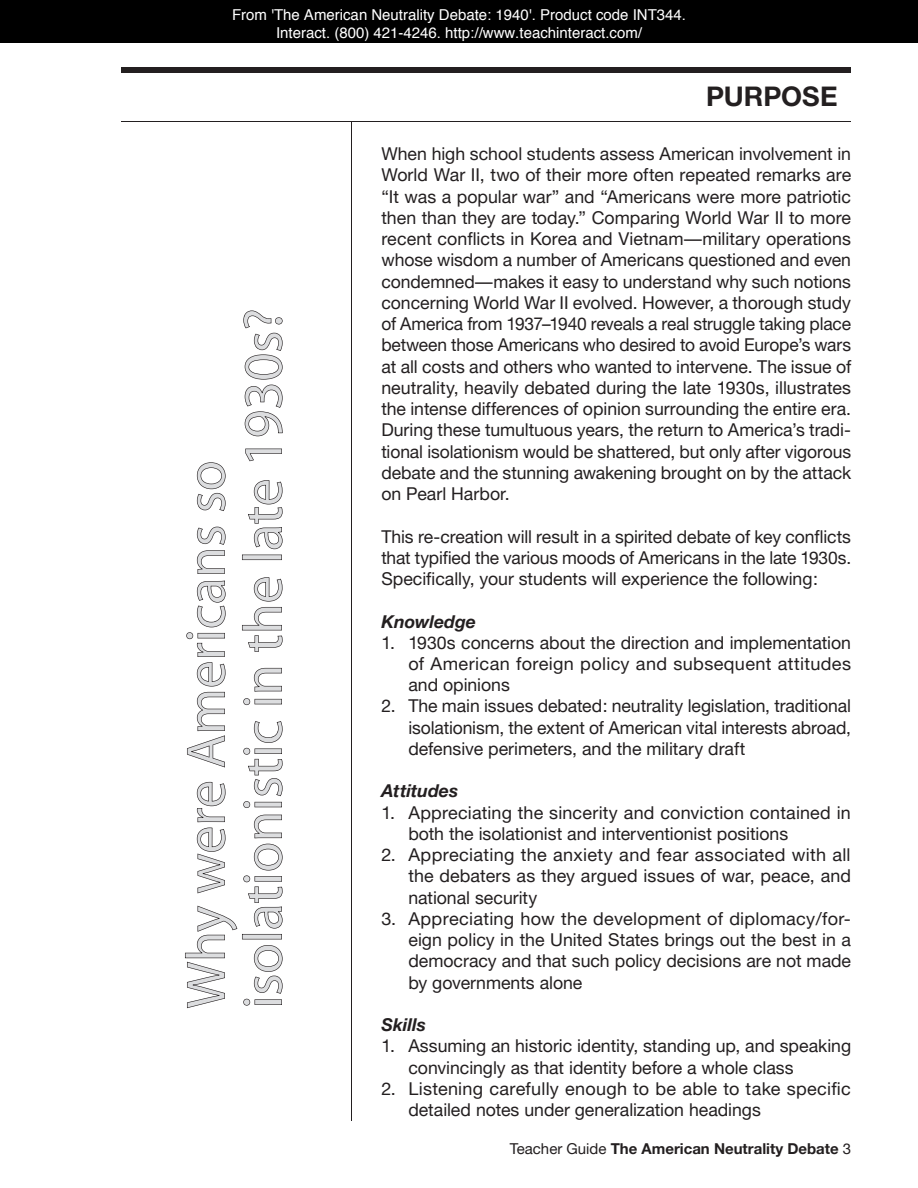
<style>
.page{position:relative;width:918px;height:1188px;background:#fff}
.page>*{position:absolute;margin:0;border:0;box-sizing:border-box;transform-origin:0 0}
.t1{font:700 27px "Helvetica Neue";color:#231f20}
.t2{font:17.7px/21.3px "Helvetica Neue";color:#231f20;text-align:justify}
.t3{font:italic 700 17.7px "Helvetica Neue";color:#231f20}
.t4{font:15px/17.4px "Helvetica";color:#fff;text-align:center}
.t5{font:700 15px "Helvetica Neue";color:#231f20}
.s1{font-weight:400}
</style>
<div class="page">
<div style="left:122px;top:67px;width:729px;height:6px;background:#231f20"></div>
<hr style="left:122px;top:121px;width:729px;height:1px;background:#231f20">
<hr style="left:351px;top:122px;width:1px;height:999px;background:#231f20">
<svg style="left:185px;top:449px;width:98px;height:559px"></svg>
<svg style="left:243px;top:310px;width:40px;height:126px"></svg>
<div style="left:0;top:0;width:918px;height:43px;background:#000"></div>
<p class="t4" style="left:232px;top:7px;width:456px">From 'The American Neutrality Debate: 1940'. Product code INT344.<br>Interact. (800) 421-4246. http://www.teachinteract.com/</p>
<h1 class="t1" style="left:706px;top:80px;width:133px">PURPOSE</h1>
<p class="t2" style="left:381px;top:143px;width:471px">When high school students assess American involvement in World War II, two of their more often repeated remarks are “It was a popular war” and “Americans were more patriotic then than they are today.” Comparing World War II to more recent conflicts in Korea and Vietnam—military operations whose wisdom a number of Americans questioned and even condemned—makes it easy to understand why such notions concerning World War II evolved. However, a thorough study of America from 1937–1940 reveals a real struggle taking place between those Americans who desired to avoid Europe’s wars at all costs and others who wanted to intervene. The issue of neutrality, heavily debated during the late 1930s, illustrates the intense differences of opinion surrounding the entire era.<br>During these tumultuous years, the return to America’s tradi&shy;tional isolationism would be shattered, but only after vigorous debate and the stunning awakening brought on by the attack on Pearl Harbor.</p>
<p class="t2" style="left:381px;top:525px;width:471px">This re-creation will result in a spirited debate of key conflicts that typified the various moods of Americans in the late 1930s.<br>Specifically, your students will experience the following:</p>
<p class="t3" style="left:381px;top:610px;width:96px">Knowledge</p>
<p class="t2" style="left:408px;top:632px;width:444px;text-indent:-27px">1. 1930s concerns about the direction and implementation of American foreign policy and subsequent attitudes and opinions</p>
<p class="t2" style="left:408px;top:695px;width:444px;text-indent:-27px">2. The main issues debated: neutrality legislation, traditional isolationism, the extent of American vital interests abroad, defensive perimeters, and the military draft</p>
<p class="t3" style="left:381px;top:780px;width:78px">Attitudes</p>
<p class="t2" style="left:408px;top:801px;width:444px;text-indent:-27px">1. Appreciating the sincerity and conviction contained in both the isolationist and interventionist positions</p>
<p class="t2" style="left:408px;top:844px;width:444px;text-indent:-27px">2. Appreciating the anxiety and fear associated with all the debaters as they argued issues of war, peace, and national security</p>
<p class="t2" style="left:408px;top:908px;width:444px;text-indent:-27px">3. Appreciating how the development of diplomacy/for&shy;eign policy in the United States brings out the best in a democracy and that such policy decisions are not made by governments alone</p>
<p class="t3" style="left:381px;top:1014px;width:46px">Skills</p>
<p class="t2" style="left:408px;top:1035px;width:444px;text-indent:-27px">1. Assuming an historic identity, standing up, and speaking convincingly as that identity before a whole class</p>
<p class="t2" style="left:408px;top:1078px;width:444px;text-indent:-27px">2. Listening carefully enough to be able to take specific detailed notes under generalization headings</p>
<p class="t5" style="left:510px;top:1139px;width:343px"><span class="s1">Teacher Guide</span> The American Neutrality Debate <span class="s1">3</span></p>
</div>
